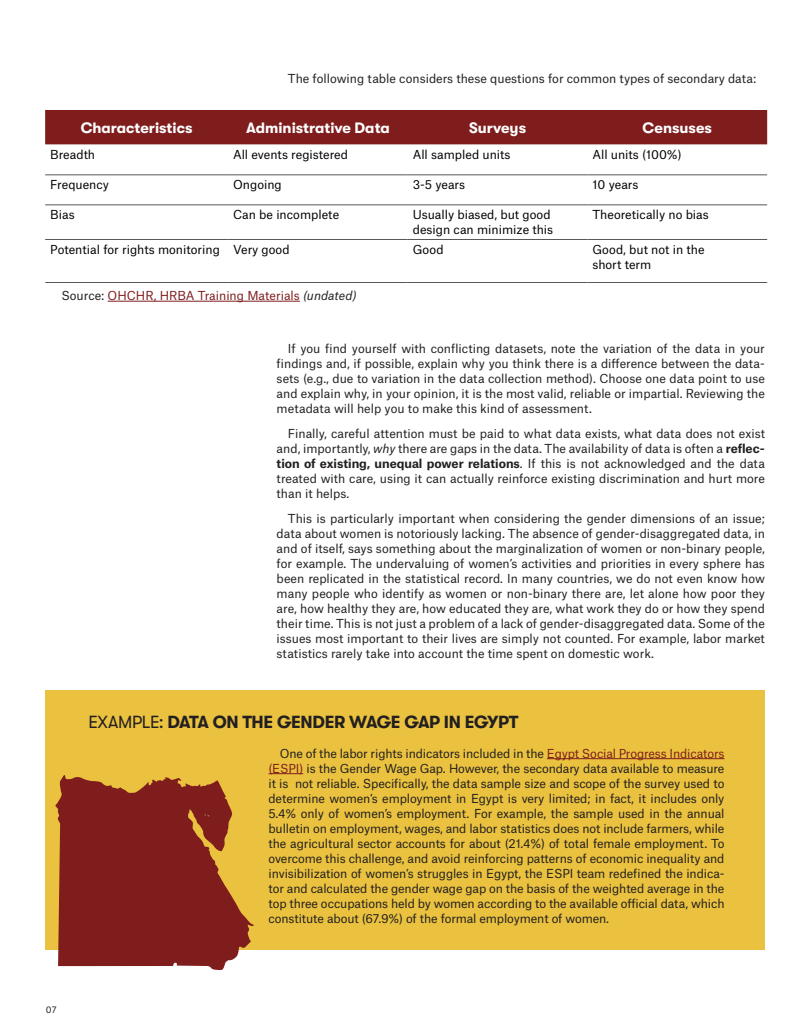
<style>
.page{position:relative;width:810px;height:1035px;background:#fff}
.page>*{position:absolute;margin:0;border:0;box-sizing:border-box;transform-origin:0 0}
.Hed_-_GT_Walsheim{font:700 17.5px "GT Walsheim";letter-spacing:-.025em;color:#231f20}
.t1{font:700 15px "GT Walsheim";color:#fff}
.Body_-_Atlas_Grotesk{font:11.88px/15px "Atlas Grotesk";color:#231f20;text-align:justify}
.t2{font:11.88px/15px "Atlas Grotesk";color:#000}
.Body_-_Atlas_Grotesk-2{font:11.88px "Atlas Grotesk";color:#7f1d1d}
.t3{font:8.75px "Atlas Grotesk";color:#231f20}
.s1{color:#231f20}
.s2{font-style:italic;color:#231f20}
.s3{font-style:italic}
.s4{font-weight:700}
.s5{font-weight:400}
.s6{color:#7f1d1d}
</style>
<div class="page">
<div style="left:45px;top:110px;width:722px;height:34px;background:#7f1d1d"></div>
<hr style="left:45px;top:175px;width:183px;height:1px;background:#57585a">
<hr style="left:228px;top:175px;width:180px;height:1px;background:#57585a">
<hr style="left:408px;top:175px;width:180px;height:1px;background:#57585a">
<hr style="left:588px;top:175px;width:179px;height:1px;background:#57585a">
<hr style="left:45px;top:205px;width:183px;height:1px;background:#57585a">
<hr style="left:228px;top:205px;width:180px;height:1px;background:#57585a">
<hr style="left:408px;top:205px;width:180px;height:1px;background:#57585a">
<hr style="left:588px;top:205px;width:179px;height:1px;background:#57585a">
<hr style="left:45px;top:239px;width:183px;height:1px;background:#57585a">
<hr style="left:228px;top:239px;width:180px;height:1px;background:#57585a">
<hr style="left:408px;top:239px;width:180px;height:1px;background:#57585a">
<hr style="left:588px;top:239px;width:179px;height:1px;background:#57585a">
<hr style="left:45px;top:282px;width:183px;height:1px;background:#57585a">
<hr style="left:228px;top:282px;width:180px;height:1px;background:#57585a">
<hr style="left:408px;top:282px;width:180px;height:1px;background:#57585a">
<hr style="left:588px;top:282px;width:179px;height:1px;background:#57585a">
<hr style="left:108px;top:301px;width:192px;height:1px;background:#7f1d1d">
<div style="left:45px;top:690px;width:720px;height:260px;background:#eac23f"></div>
<hr style="left:547px;top:758px;width:177px;height:1px;background:#7f1d1d">
<hr style="left:269px;top:773px;width:34px;height:1px;background:#7f1d1d">
<svg style="left:55px;top:775px;width:199px;height:195px;fill:#7f1d1d"></svg>
<p class="Body_-_Atlas_Grotesk" style="left:288px;top:69px;width:470px">The following table considers these questions for common types of secondary data:</p>
<p class="t1" style="left:81px;top:119px;width:113px">Characteristics</p>
<p class="t1" style="left:246px;top:119px;width:145px">Administrative Data</p>
<p class="t1" style="left:469px;top:119px;width:59px">Surveys</p>
<p class="t1" style="left:643px;top:119px;width:71px">Censuses</p>
<p class="t2" style="left:50px;top:146px;width:47px">Breadth</p>
<p class="t2" style="left:233px;top:146px;width:117px">All events registered</p>
<p class="t2" style="left:413px;top:146px;width:99px">All sampled units</p>
<p class="t2" style="left:592px;top:146px;width:91px">All units (100%)</p>
<p class="t2" style="left:50px;top:176px;width:60px">Frequency</p>
<p class="t2" style="left:233px;top:176px;width:50px">Ongoing</p>
<p class="t2" style="left:413px;top:176px;width:54px">3-5 years</p>
<p class="t2" style="left:592px;top:176px;width:47px">10 years</p>
<p class="t2" style="left:50px;top:206px;width:26px">Bias</p>
<p class="t2" style="left:233px;top:206px;width:108px">Can be incomplete</p>
<p class="t2" style="left:413px;top:206px;width:142px">Usually biased, but good design can minimize this</p>
<p class="t2" style="left:592px;top:206px;width:118px">Theoretically no bias</p>
<p class="t2" style="left:50px;top:241px;width:171px">Potential for rights monitoring</p>
<p class="t2" style="left:233px;top:241px;width:58px">Very good</p>
<p class="t2" style="left:413px;top:241px;width:32px">Good</p>
<p class="t2" style="left:592px;top:241px;width:114px">Good, but not in the short term</p>
<p class="Body_-_Atlas_Grotesk-2" style="left:61px;top:286px;width:297px"><span class="s1">Source:</span> OHCHR, HRBA Training Materials <span class="s2">(undated)</span></p>
<p class="Body_-_Atlas_Grotesk" style="left:277px;top:339px;width:490px;text-indent:11px">If you find yourself with conflicting datasets, note the variation of the data in your findings and, if possible, explain why you think there is a difference between the data&shy;sets (e.g., due to variation in the data collection method). Choose one data point to use and explain why, in your opinion, it is the most valid, reliable or impartial. Reviewing the metadata will help you to make this kind of assessment.</p>
<p class="Body_-_Atlas_Grotesk" style="left:277px;top:424px;width:490px;text-indent:11px">Finally, careful attention must be paid to what data exists, what data does not exist and, importantly, <span class="s3">why</span> there are gaps in the data. The availability of data is often a <span class="s4">reflec&shy;tion of existing, unequal power relations</span>. If this is not acknowledged and the data treated with care, using it can actually reinforce existing discrimination and hurt more than it helps.</p>
<p class="Body_-_Atlas_Grotesk" style="left:277px;top:509px;width:490px;text-indent:11px">This is particularly important when considering the gender dimensions of an issue; data about women is notoriously lacking. The absence of gender-disaggregated data, in and of itself, says something about the marginalization of women or non-binary people, for example. The undervaluing of women’s activities and priorities in every sphere has been replicated in the statistical record. In many countries, we do not even know how many people who identify as women or non-binary there are, let alone how poor they are, how healthy they are, how educated they are, what work they do or how they spend their time. This is not just a problem of a lack of gender-disaggregated data. Some of the issues most important to their lives are simply not counted. For example, labor market statistics rarely take into account the time spent on domestic work.</p>
<p class="t3" style="left:46px;top:1002px;width:12px">07</p>
<p class="Hed_-_GT_Walsheim" style="left:89px;top:712px;width:432px"><span class="s5">EXAMPLE:</span> DATA ON THE GENDER WAGE GAP IN EGYPT</p>
<p class="Body_-_Atlas_Grotesk" style="left:269px;top:744px;width:458px;text-indent:11px">One of the labor rights indicators included in the <span class="s6">Egypt Social Progress Indicators (ESPI)</span> is the Gender Wage Gap. However, the secondary data available to measure it is not reliable. Specifically, the data sample size and scope of the survey used to determine women’s employment in Egypt is very limited; in fact, it includes only 5.4% only of women’s employment. For example, the sample used in the annual bulletin on employment, wages, and labor statistics does not include farmers, while the agricultural sector accounts for about (21.4%) of total female employment. To overcome this challenge, and avoid reinforcing patterns of economic inequality and invisibilization of women’s struggles in Egypt, the ESPI team redefined the indica&shy;tor and calculated the gender wage gap on the basis of the weighted average in the top three occupations held by women according to the available official data, which constitute about (67.9%) of the formal employment of women.</p>
</div>
